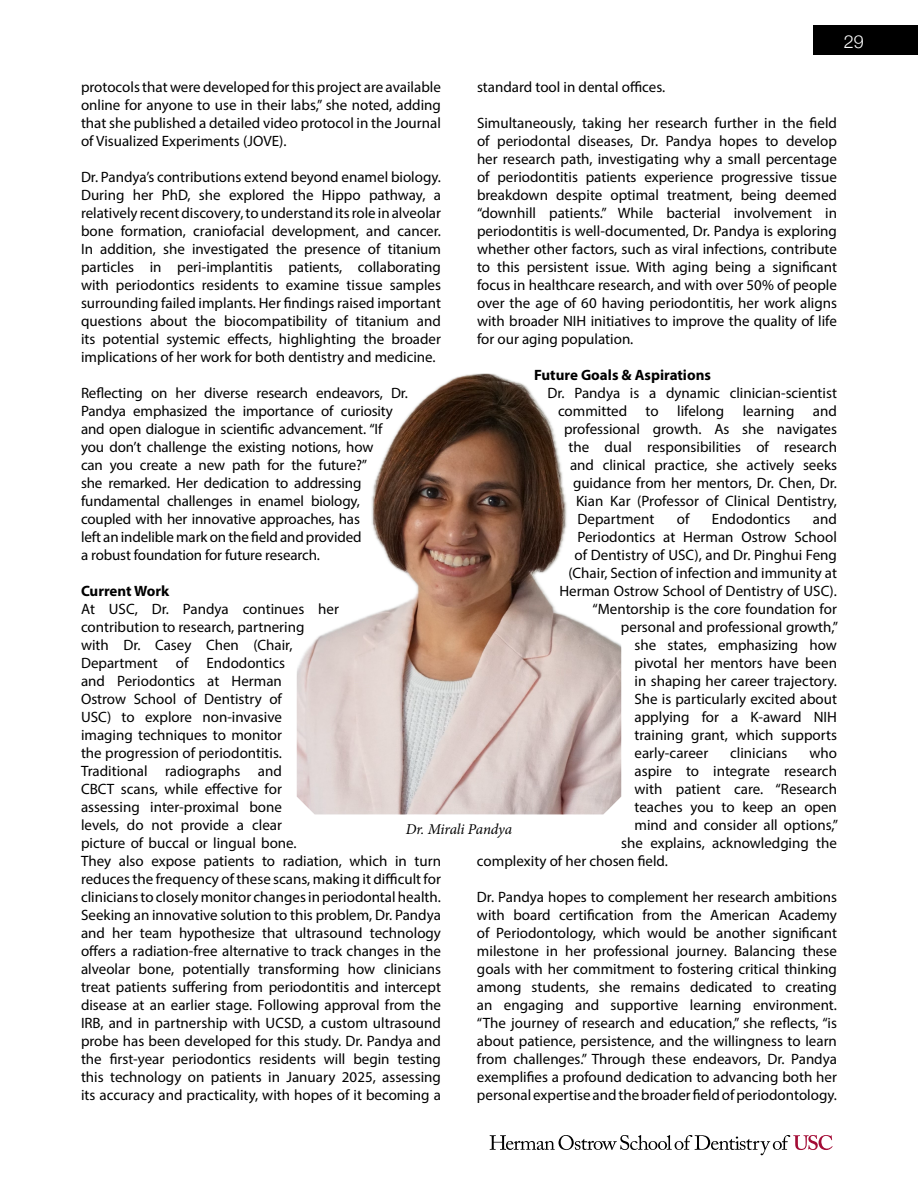
<style>
.page{position:relative;width:918px;height:1188px;background:#fff}
.page>*{position:absolute;margin:0;border:0;box-sizing:border-box;transform-origin:0 0}
.t1{font:300 18px "Helvetica Neue";color:#fff}
.t2{font:15px/18px "Myriad Pro";color:#000;text-align:justify}
.t3{font:700 15px "Myriad Pro";color:#000}
.t4{font:italic 15px "Minion Pro";letter-spacing:-.015em;color:#000}
</style>
<div class="page">
<div style="left:813px;top:25px;width:105px;height:29px;background:#000"></div>
<svg style="left:490px;top:1135px;width:343px;height:20px"></svg>
<img style="left:297px;top:373px;width:324px;height:442px">
<p class="t1" style="left:844px;top:27px;width:22px">29</p>
<p class="t2" style="left:81px;top:78px;width:362px">protocols that were developed for this project are available online for anyone to use in their labs,” she noted, adding that she published a detailed video protocol in the Journal of Visualized Experiments (JOVE).</p>
<p class="t2" style="left:81px;top:168px;width:362px">Dr. Pandya’s contributions extend beyond enamel biology.<br>During her PhD, she explored the Hippo pathway, a relatively recent discovery, to understand its role in alveolar bone formation, craniofacial development, and cancer.<br>In addition, she investigated the presence of titanium particles in peri-implantitis patients, collaborating with periodontics residents to examine tissue samples surrounding failed implants. Her findings raised important questions about the biocompatibility of titanium and its potential systemic effects, highlighting the broader implications of her work for both dentistry and medicine.</p>
<p class="t2" style="left:81px;top:384px;width:328px;text-align:left">Reflecting on her diverse research endeavors, Dr.<br>Pandya emphasized the importance of curiosity and open dialogue in scientific advancement. “If you don’t challenge the existing notions, how<br>can you create a new path for the future?”<br>she remarked. Her dedication to addressing fundamental challenges in enamel biology, coupled with her innovative approaches, has<br>left an indelible mark on the field and provided<br>a robust foundation for future research.</p>
<p class="t3" style="left:81px;top:581px;width:90px">Current Work</p>
<p class="t2" style="left:81px;top:600px;width:362px;text-align:left">At USC, Dr. Pandya continues her<br>contribution to research, partnering<br>with Dr. Casey Chen (Chair,<br>Department of Endodontics<br>and Periodontics at Herman<br>Ostrow School of Dentistry of<br>USC) to explore non-invasive<br>imaging techniques to monitor<br>the progression of periodontitis.<br>Traditional radiographs and<br>CBCT scans, while effective for<br>assessing inter-proximal bone<br>levels, do not provide a clear<br>picture of buccal or lingual bone.<br>They also expose patients to radiation, which in turn reduces the frequency of these scans, making it difficult for clinicians to closely monitor changes in periodontal health.<br>Seeking an innovative solution to this problem, Dr. Pandya and her team hypothesize that ultrasound technology offers a radiation-free alternative to track changes in the alveolar bone, potentially transforming how clinicians treat patients suffering from periodontitis and intercept disease at an earlier stage. Following approval from the IRB, and in partnership with UCSD, a custom ultrasound probe has been developed for this study. Dr. Pandya and the first-year periodontics residents will begin testing this technology on patients in January 2025, assessing its accuracy and practicality, with hopes of it becoming a</p>
<p class="t2" style="left:477px;top:78px;width:190px">standard tool in dental offices.</p>
<p class="t2" style="left:477px;top:114px;width:362px">Simultaneously, taking her research further in the field of periodontal diseases, Dr. Pandya hopes to develop her research path, investigating why a small percentage of periodontitis patients experience progressive tissue breakdown despite optimal treatment, being deemed “downhill patients.” While bacterial involvement in periodontitis is well-documented, Dr. Pandya is exploring whether other factors, such as viral infections, contribute to this persistent issue. With aging being a significant focus in healthcare research, and with over 50% of people over the age of 60 having periodontitis, her work aligns with broader NIH initiatives to improve the quality of life for our aging population.</p>
<p class="t3" style="left:534px;top:365px;width:179px">Future Goals &amp; Aspirations</p>
<p class="t2" style="left:548px;top:384px;width:291px">Dr. Pandya is a dynamic clinician-scientist</p>
<p class="t2" style="left:558px;top:402px;width:280px">committed to lifelong learning and</p>
<p class="t2" style="left:564px;top:420px;width:275px">professional growth. As she navigates</p>
<p class="t2" style="left:568px;top:438px;width:270px">the dual responsibilities of research</p>
<p class="t2" style="left:570px;top:456px;width:268px">and clinical practice, she actively seeks</p>
<p class="t2" style="left:573px;top:474px;width:266px">guidance from her mentors, Dr. Chen, Dr.</p>
<p class="t2" style="left:576px;top:492px;width:262px">Kian Kar (Professor of Clinical Dentistry,</p>
<p class="t2" style="left:578px;top:510px;width:78px">Department</p>
<p class="t2" style="left:677px;top:510px;width:14px">of</p>
<p class="t2" style="left:712px;top:510px;width:80px">Endodontics</p>
<p class="t2" style="left:813px;top:510px;width:26px">and</p>
<p class="t2" style="left:578px;top:528px;width:261px">Periodontics at Herman Ostrow School</p>
<p class="t2" style="left:574px;top:546px;width:264px">of Dentistry of USC), and Dr. Pinghui Feng</p>
<p class="t2" style="left:568px;top:564px;width:270px">(Chair, Section of infection and immunity at</p>
<p class="t2" style="left:559px;top:582px;width:279px">Herman Ostrow School of Dentistry of USC).</p>
<p class="t2" style="left:592px;top:600px;width:246px">“Mentorship is the core foundation for</p>
<p class="t2" style="left:621px;top:618px;width:219px">personal and professional growth,”</p>
<p class="t2" style="left:634px;top:636px;width:204px">she states, emphasizing how</p>
<p class="t2" style="left:634px;top:654px;width:204px">pivotal her mentors have been</p>
<p class="t2" style="left:634px;top:672px;width:204px">in shaping her career trajectory.</p>
<p class="t2" style="left:634px;top:690px;width:204px">She is particularly excited about</p>
<p class="t2" style="left:634px;top:708px;width:204px">applying for a K-award NIH</p>
<p class="t2" style="left:634px;top:726px;width:204px">training grant, which supports</p>
<p class="t2" style="left:634px;top:744px;width:75px">early-career</p>
<p class="t2" style="left:730px;top:744px;width:59px">clinicians</p>
<p class="t2" style="left:809px;top:744px;width:29px">who</p>
<p class="t2" style="left:634px;top:762px;width:204px">aspire to integrate research</p>
<p class="t2" style="left:634px;top:780px;width:204px">with patient care. “Research</p>
<p class="t2" style="left:634px;top:798px;width:204px">teaches you to keep an open</p>
<p class="t2" style="left:634px;top:816px;width:205px">mind and consider all options,”</p>
<p class="t2" style="left:621px;top:834px;width:217px">she explains, acknowledging the</p>
<p class="t2" style="left:477px;top:852px;width:192px">complexity of her chosen field.</p>
<p class="t2" style="left:477px;top:888px;width:362px">Dr. Pandya hopes to complement her research ambitions with board certification from the American Academy of Periodontology, which would be another significant milestone in her professional journey. Balancing these goals with her commitment to fostering critical thinking among students, she remains dedicated to creating an engaging and supportive learning environment. “The journey of research and education,” she reflects, “is about patience, persistence, and the willingness to learn from challenges.” Through these endeavors, Dr. Pandya exemplifies a profound dedication to advancing both her personal expertise and the broader field of periodontology.</p>
<p class="t4" style="left:406px;top:819px;width:108px">Dr. Mirali Pandya</p>
</div>
